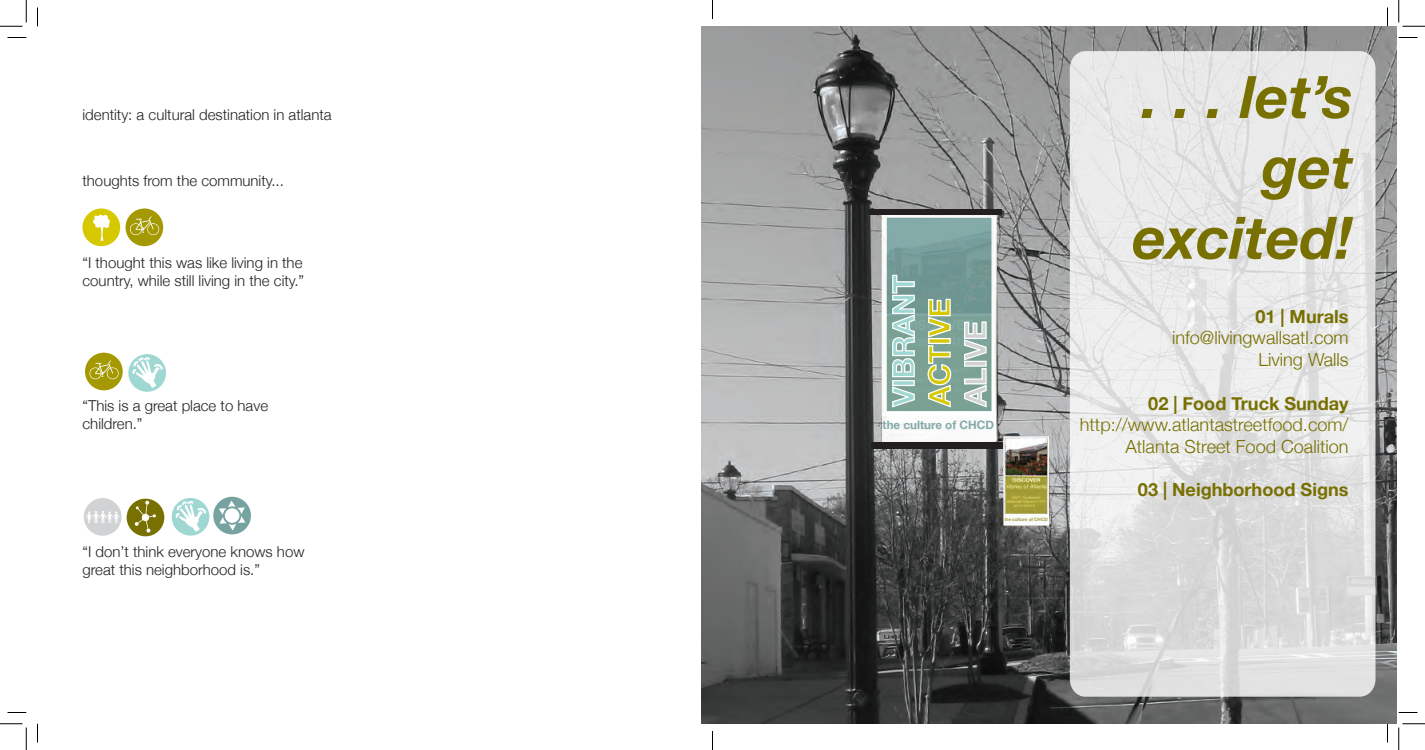
<style>
.page{position:relative;width:1425px;height:750px;background:#fff}
.page>*{position:absolute;margin:0;border:0;box-sizing:border-box;transform-origin:0 0}
.t1{font:italic 700 58.62px/70.4px "Helvetica Neue";color:#787000;text-align:right}
.t2{font:700 30px/35.9px "Helvetica Neue";color:#9fd8d2}
.t3{font:300 18.12px/21.8px "Helvetica Neue";color:#787000;text-align:right}
.t4{font:700 18.12px "Helvetica Neue";color:#787000}
.t5{font:300 15px/18px "Helvetica Neue";color:#231f20}
.t6{font:700 11.62px "Helvetica Neue";color:#76a29f}
.t7{font:700 4.62px "Helvetica Neue";color:#a39b34}
.s1{color:#d6c801}
.s2{color:#d1d2d4}
.s3{font-weight:700}
</style>
<div class="page">
<svg style="left:84px;top:498px;width:80px;height:38px"></svg>
<svg style="left:126px;top:208px;width:37px;height:38px"></svg>
<svg style="left:85px;top:353px;width:81px;height:39px"></svg>
<svg style="left:82px;top:208px;width:38px;height:38px"></svg>
<svg style="left:172px;top:497px;width:79px;height:39px"></svg>
<img style="left:701px;top:26px;width:696px;height:698px">
<div style="left:884px;top:215px;width:110px;height:199px;background:linear-gradient(to bottom,#789e9e,#79a091)"></div>
<div style="left:882px;top:213px;width:115px;height:203px;border:5px solid #fff"></div>
<div style="left:883px;top:414px;width:113px;height:28px;background:#fff"></div>
<div style="left:1004px;top:514px;width:45px;height:11px;background:#fff"></div>
<svg style="left:892px;top:386px;width:24px;height:22px"></svg>
<div style="left:892px;top:380px;width:23px;height:6px;border:1px solid #fff"></div>
<svg style="left:891px;top:274px;width:25px;height:104px;background:#9bb7b1"></svg>
<svg style="left:927px;top:345px;width:25px;height:63px;background:#99b7ad"></svg>
<div style="left:928px;top:338px;width:23px;height:6px;border:1px solid #fff"></div>
<svg style="left:927px;top:298px;width:25px;height:41px"></svg>
<svg style="left:963px;top:367px;width:24px;height:41px"></svg>
<div style="left:964px;top:361px;width:23px;height:6px;border:1px solid #fff"></div>
<svg style="left:963px;top:321px;width:25px;height:40px"></svg>
<div style="left:1003px;top:436px;width:46px;height:89px;border:1px solid #fff"></div>
<svg style="left:1070px;top:51px;width:306px;height:646px;background:#e3e3e4"></svg>
<div style="left:871px;top:442px;width:132px;height:7px;background:#231f20"></div>
<div style="left:870px;top:210px;width:132px;height:5px;background:#231f20"></div>
<svg style="left:8px;top:37px;width:18px;height:1px"></svg>
<svg style="left:1399px;top:37px;width:19px;height:1px"></svg>
<svg style="left:8px;top:712px;width:18px;height:1px"></svg>
<svg style="left:1399px;top:712px;width:19px;height:1px"></svg>
<svg style="left:37px;top:8px;width:1px;height:18px"></svg>
<svg style="left:37px;top:724px;width:1px;height:18px"></svg>
<svg style="left:1387px;top:8px;width:1px;height:18px"></svg>
<svg style="left:1387px;top:724px;width:1px;height:18px"></svg>
<svg style="left:0;top:0;width:27px;height:27px"></svg>
<svg style="left:0;top:724px;width:27px;height:26px"></svg>
<svg style="left:1399px;top:0;width:26px;height:27px"></svg>
<svg style="left:1399px;top:724px;width:26px;height:26px"></svg>
<svg style="left:712px;top:0;width:1px;height:19px"></svg>
<svg style="left:712px;top:731px;width:1px;height:19px"></svg>
<p class="t5" style="left:82px;top:104px;width:251px">identity: a cultural destination in atlanta</p>
<p class="t5" style="left:82px;top:171px;width:203px">thoughts from the community...</p>
<p class="t5" style="left:82px;top:253px;width:223px">“I thought this was like living in the country, while still living in the city.”</p>
<p class="t5" style="left:82px;top:396px;width:187px">“This is a great place to have children.”</p>
<p class="t5" style="left:82px;top:542px;width:223px">“I don’t think everyone knows how great this neighborhood is.”</p>
<p class="t2" style="left:884px;top:406px;width:133px;rotate:-90deg">VIBRANT<br><span class="s1">ACTIVE<br></span><span class="s2">ALIVE</span></p>
<p class="t6" style="left:883px;top:414px;width:113px">the culture of CHCD</p>
<p class="t7" style="left:1004px;top:515px;width:45px">the culture of CHCD</p>
<p class="t1" style="left:1132px;top:61px;width:222px">. . . let’s get excited!</p>
<p class="t3" style="left:1172px;top:304px;width:178px"><span class="s3">01 | Murals </span>info@livingwallsatl.com<br>Living Walls</p>
<p class="t3" style="left:1080px;top:391px;width:270px"><span class="s3">02 | Food Truck Sunday </span>http://www.atlantastreetfood.com/<br>Atlanta Street Food Coalition</p>
<p class="t4" style="left:1138px;top:474px;width:212px">03 | Neighborhood Signs</p>
</div>
